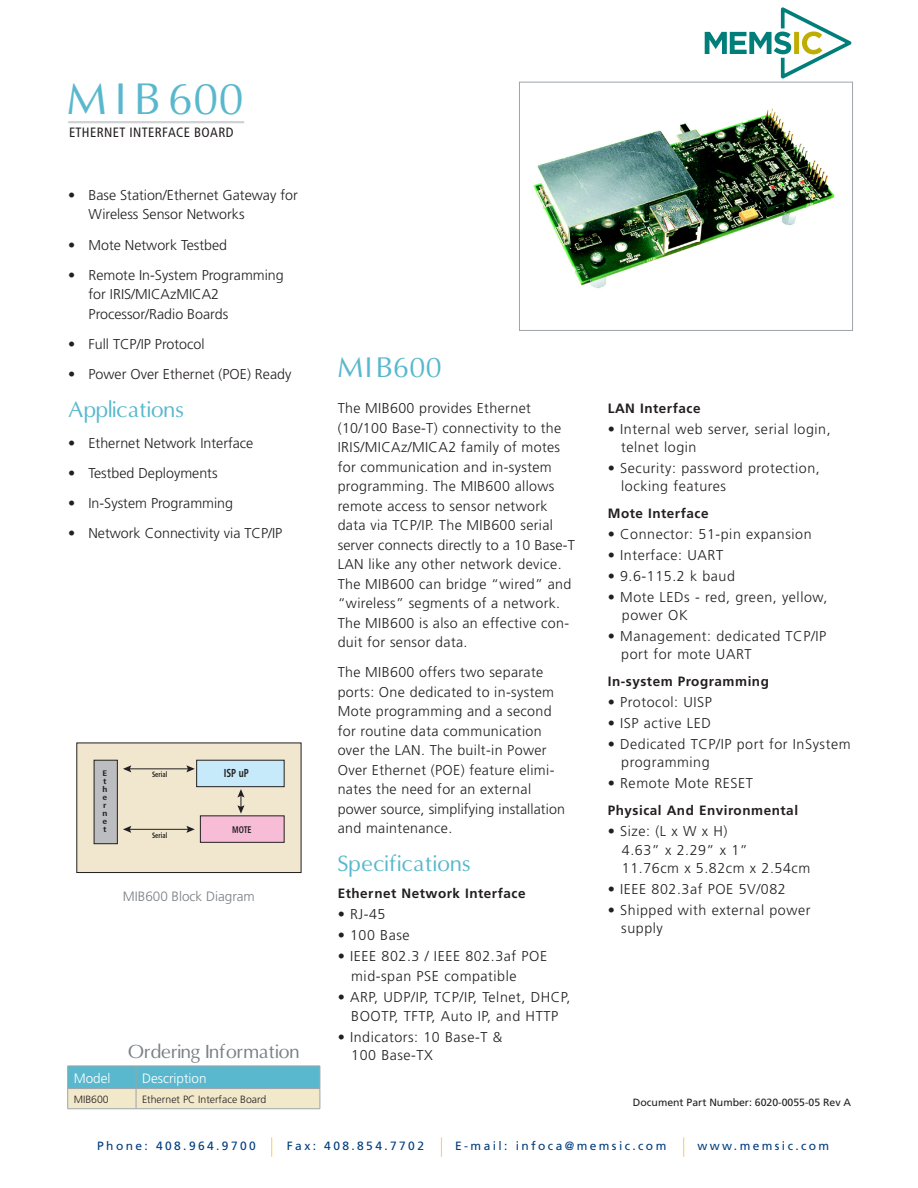
<style>
.page{position:relative;width:918px;height:1188px;background:#fff}
.page>*{position:absolute;margin:0;border:0;box-sizing:border-box;transform-origin:0 0}
.t1{font:42px "Omni";letter-spacing:.2em;color:#59b8cd}
.Paragraph_header{font:27px "Omni";letter-spacing:.02em;color:#59b8cd}
.bullet_text{font:21px "Omni";letter-spacing:.03em;color:#59b8cd}
.t2{font:18px "Omni";letter-spacing:.015em;color:#797f84}
.Body_text{font:300 14.25px/19.5px "Frutiger";letter-spacing:.025em;color:#231f20}
.bullet_text-2{font:300 14.25px/19.5px "Frutiger";color:#231f20}
.t3{font:700 13.5px "Frutiger";letter-spacing:.04em;color:#231f20}
.Page_subhead{font:condensed 13.5px "Frutiger";letter-spacing:.025em;color:#231f20}
.t4{font:300 13.5px "Frutiger";color:#797f84}
.Chart_top_headers{font:300 13.5px "Frutiger";color:#fff}
.t5{font:12px "Frutiger";letter-spacing:.2em;color:#013d7d}
.t6{font:700 condensed 11.55px "Frutiger";color:#231f20;scale:.84 1}
.Body_text-2{font:10.5px "Frutiger";color:#231f20}
.Chart_body{font:300 10.5px "Frutiger";color:#231f20}
.t7{font:700 condensed 9.6px "Frutiger";color:#231f20;scale:.84 1}
.t8{font:700 condensed 8.1px/8.1px "Frutiger";color:#231f20;text-align:justify;scale:1.19 1}
.t9{font:700 condensed 7.65px "Frutiger";color:#231f20;scale:.84 1}
</style>
<div class="page">
<svg style="left:271px;top:1137px;width:1px;height:20px"></svg>
<svg style="left:441px;top:1137px;width:1px;height:20px"></svg>
<svg style="left:683px;top:1137px;width:1px;height:20px"></svg>
<svg style="left:705px;top:7px;width:146px;height:72px"></svg>
<img style="left:533px;top:108px;width:302px;height:181px">
<div style="left:519px;top:82px;width:334px;height:249px;border:1px solid #9da5ab"></div>
<hr style="left:68px;top:121px;width:176px;height:2px;background:#d1d2d4">
<svg style="left:67px;top:1066px;width:254px;height:43px;background:#a0cbc9"></svg>
<hr style="left:68px;top:1109px;width:68px;height:1px;background:#9da5ab">
<hr style="left:136px;top:1109px;width:184px;height:1px;background:#9da5ab">
<div style="left:76px;top:742px;width:226px;height:131px;background:#f0e7ce;border:1px solid #231f20"></div>
<div style="left:200px;top:815px;width:85px;height:28px;background:#f7bdd7;border:1px solid #231f20"></div>
<div style="left:196px;top:760px;width:89px;height:27px;background:#c6eafa;border:1px solid #231f20"></div>
<div style="left:94px;top:760px;width:24px;height:84px;background:#bcbdc0;border:1px solid #231f20"></div>
<hr style="left:129px;top:768px;width:60px;height:1px;background:#231f20">
<svg style="left:123px;top:765px;width:8px;height:7px"></svg>
<svg style="left:186px;top:765px;width:9px;height:7px"></svg>
<svg style="left:237px;top:789px;width:8px;height:25px"></svg>
<hr style="left:129px;top:829px;width:60px;height:1px;background:#231f20">
<svg style="left:123px;top:826px;width:8px;height:7px"></svg>
<svg style="left:186px;top:826px;width:9px;height:7px"></svg>
<p class="t1" style="left:67px;top:72px;width:178px">MIB600</p>
<p class="Page_subhead" style="left:69px;top:124px;width:166px">ETHERNET INTERFACE BOARD</p>
<p class="bullet_text-2" style="left:89px;top:185px;width:211px;text-indent:-20px">• Base Station/Ethernet Gateway for<br>Wireless Sensor Networks</p>
<p class="bullet_text-2" style="left:68px;top:235px;width:160px">• Mote Network Testbed</p>
<p class="bullet_text-2" style="left:89px;top:265px;width:197px;text-indent:-20px">• Remote In-System Programming for IRIS/MICAzMICA2<br>Processor/Radio Boards</p>
<p class="bullet_text-2" style="left:68px;top:334px;width:138px">• Full TCP/IP Protocol</p>
<p class="bullet_text-2" style="left:68px;top:365px;width:225px">• Power Over Ethernet (POE) Ready</p>
<p class="bullet_text" style="left:68px;top:396px;width:117px">Applications</p>
<p class="bullet_text-2" style="left:68px;top:433px;width:187px">• Ethernet Network Interface</p>
<p class="bullet_text-2" style="left:68px;top:463px;width:151px">• Testbed Deployments</p>
<p class="bullet_text-2" style="left:68px;top:493px;width:166px">• In-System Programming</p>
<p class="bullet_text-2" style="left:68px;top:524px;width:216px">• Network Connectivity via TCP/IP</p>
<p class="t8" style="left:102px;top:769px;width:6px">E t h e r n e t</p>
<p class="t9" style="left:152px;top:770px;width:20px">Serial</p>
<p class="t9" style="left:152px;top:831px;width:20px">Serial</p>
<p class="t6" style="left:224px;top:767px;width:31px">ISP uP</p>
<p class="t7" style="left:232px;top:824px;width:24px">MOTE</p>
<p class="t4" style="left:123px;top:888px;width:134px">MIB600 Block Diagram</p>
<p class="t2" style="left:128px;top:1040px;width:173px">Ordering Information</p>
<p class="Chart_top_headers" style="left:74px;top:1070px;width:38px">Model</p>
<p class="Chart_top_headers" style="left:142px;top:1070px;width:66px">Description</p>
<p class="Chart_body" style="left:74px;top:1093px;width:37px">MIB600</p>
<p class="Chart_body" style="left:142px;top:1093px;width:126px">Ethernet PC Interface Board</p>
<p class="Paragraph_header" style="left:338px;top:351px;width:106px">MI B600</p>
<p class="Body_text" style="left:338px;top:398px;width:239px">The MIB600 provides Ethernet (10/100 Base-T) connectivity to the<br>IRIS/MICAz/MICA2 family of motes for communication and in-system programming. The MIB600 allows remote access to sensor network data via TCP/IP. The MIB600 serial server connects directly to a 10 Base-T<br>LAN like any other network device.<br>The MIB600 can bridge “wired” and “wireless” segments of a network.<br>The MIB600 is also an effective con&shy;duit for sensor data.</p>
<p class="Body_text" style="left:338px;top:663px;width:229px">The MIB600 offers two separate ports: One dedicated to in-system<br>Mote programming and a second for routine data communication over the LAN. The built-in Power<br>Over Ethernet (POE) feature elimi&shy;nates the need for an external power source, simplifying installation and maintenance.</p>
<p class="bullet_text" style="left:338px;top:850px;width:134px">Specifications</p>
<p class="t3" style="left:338px;top:886px;width:189px">Ethernet Network Interface</p>
<p class="Body_text" style="left:338px;top:904px;width:49px">• RJ-45</p>
<p class="Body_text" style="left:338px;top:925px;width:73px">• 100 Base</p>
<p class="Body_text" style="left:351px;top:946px;width:198px;text-indent:-14px">• IEEE 802.3 / IEEE 802.3af POE mid-span PSE compatible</p>
<p class="Body_text" style="left:338px;top:987px;width:234px;text-align:center">• ARP, UDP/IP, TCP/IP, Telnet, DHCP,<br>BOOTP, TFTP, Auto IP, and HTTP</p>
<p class="Body_text" style="left:351px;top:1028px;width:153px;line-height:18px;text-indent:-14px">• Indicators: 10 Base-T &amp;<br>100 Base-TX</p>
<p class="t3" style="left:608px;top:400px;width:94px">LAN Interface</p>
<p class="Body_text" style="left:621px;top:420px;width:211px;line-height:18px;text-indent:-14px">• Internal web server, serial login, telnet login</p>
<p class="Body_text" style="left:621px;top:459px;width:200px;line-height:18px;text-indent:-14px">• Security: password protection, locking features</p>
<p class="t3" style="left:608px;top:505px;width:102px">Mote Interface</p>
<p class="Body_text" style="left:608px;top:524px;width:205px">• Connector: 51-pin expansion</p>
<p class="Body_text" style="left:608px;top:545px;width:117px">• Interface: UART</p>
<p class="Body_text" style="left:608px;top:566px;width:129px">• 9.6-115.2 k baud</p>
<p class="Body_text" style="left:608px;top:587px;width:221px">• Mote LEDs - red, green, yellow,</p>
<p class="Body_text" style="left:622px;top:605px;width:67px">power OK</p>
<p class="Body_text" style="left:621px;top:627px;width:207px;line-height:18px;text-indent:-14px">• Management: dedicated TCP/IP port for mote UART</p>
<p class="t3" style="left:608px;top:673px;width:163px">In-system Programming</p>
<p class="Body_text" style="left:608px;top:692px;width:106px">• Protocol: UISP</p>
<p class="Body_text" style="left:608px;top:713px;width:105px">• ISP active LED</p>
<p class="Body_text" style="left:621px;top:735px;width:231px;line-height:18px;text-indent:-14px">• Dedicated TCP/IP port for InSystem programming</p>
<p class="Body_text" style="left:608px;top:773px;width:147px">• Remote Mote RESET</p>
<p class="t3" style="left:608px;top:802px;width:192px">Physical And Environmental</p>
<p class="Body_text" style="left:608px;top:821px;width:121px">• Size: (L x W x H)</p>
<p class="Body_text" style="left:622px;top:840px;width:127px">4.63” x 2.29” x 1”</p>
<p class="Body_text" style="left:622px;top:858px;width:190px">11.76cm x 5.82cm x 2.54cm</p>
<p class="Body_text" style="left:608px;top:879px;width:180px">• IEEE 802.3af POE 5V/082</p>
<p class="Body_text" style="left:621px;top:901px;width:191px;line-height:18px;text-indent:-14px">• Shipped with external power supply</p>
<p class="Body_text-2" style="left:633px;top:1096px;width:220px">Document Part Number: 6020-0055-05 Rev A</p>
<p class="t5" style="left:97px;top:1139px;width:160px">Phone: 408.964.9700</p>
<p class="t5" style="left:287px;top:1139px;width:139px">Fax: 408.854.7702</p>
<p class="t5" style="left:455px;top:1139px;width:213px">E-mail: infoca@memsic.com</p>
<p class="t5" style="left:697px;top:1139px;width:133px">www.memsic.com</p>
</div>
